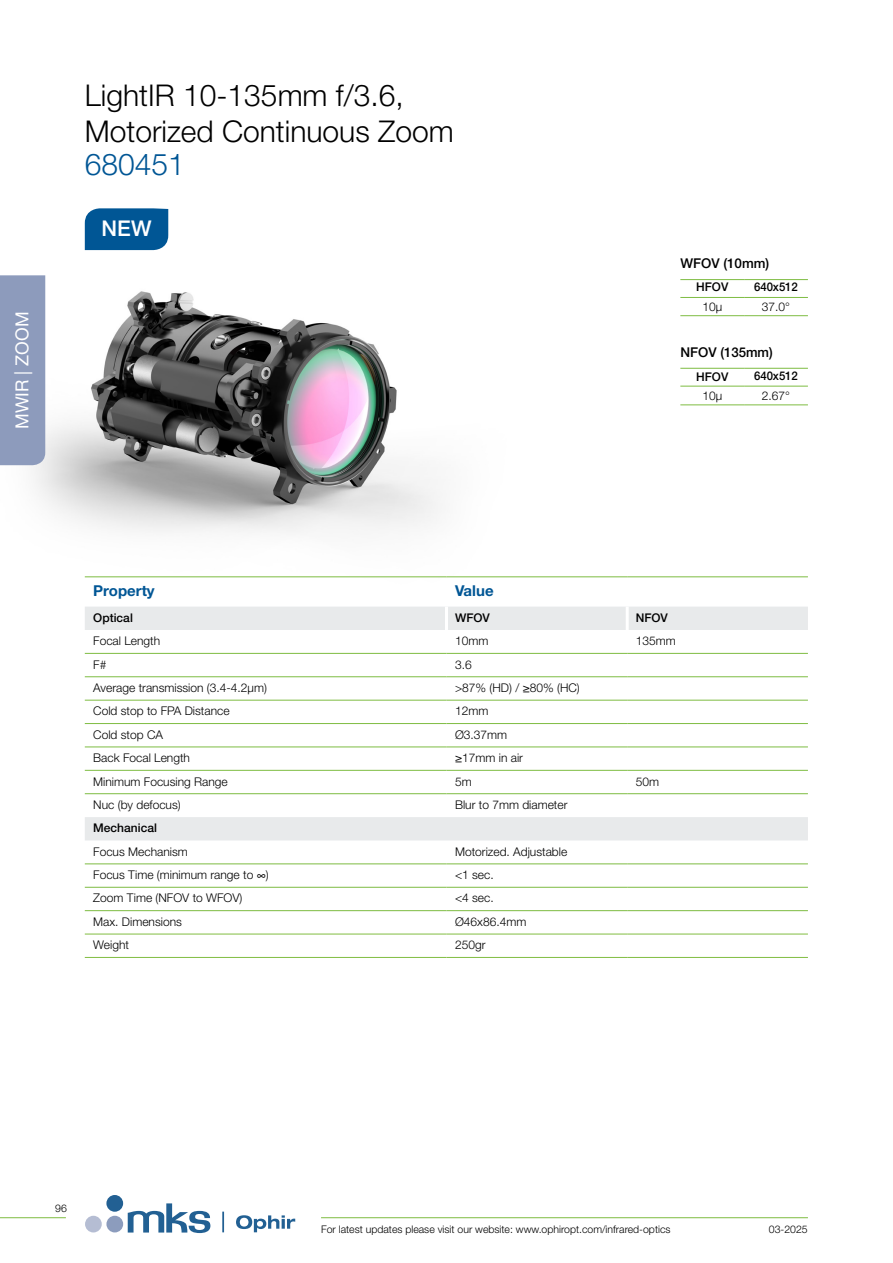
<style>
.page{position:relative;width:893px;height:1263px;background:#fff}
.page>*{position:absolute;margin:0;border:0;box-sizing:border-box;transform-origin:0 0}
.t1{font:300 30px/36px "Helvetica Neue LT Pro";color:#000}
.t2{font:300 30px "Helvetica Neue LT Std";color:#005695}
.t3{font:500 21.75px "Helvetica Neue LT Std";color:#fff}
.t4{font:18px "Helvetica Neue LT Pro";color:#fff}
.t5{font:700 15px "Helvetica Neue LT Pro";color:#005695}
.t6{font:500 13.5px "Helvetica Neue LT Pro";color:#000}
.t7{font:300 12px "Helvetica Neue LT Pro";color:#000}
.t8{font:500 12px "Helvetica Neue LT Pro";color:#000}
.t9{font:500 12px "Helvetica Neue LT Pro";color:#000;scale:.95 1}
.t10{font:300 10.5px "Helvetica Neue LT Pro";color:#000}
</style>
<div class="page">
<img style="left:0;top:235px;width:521px;height:343px">
<svg style="left:85px;top:607px;width:723px;height:233px"></svg>
<hr style="left:445px;top:607px;width:3px;height:23px;background:#fff">
<hr style="left:626px;top:607px;width:3px;height:23px;background:#fff">
<hr style="left:85px;top:576px;width:361px;height:1px;background:#7ebc42">
<hr style="left:446px;top:576px;width:181px;height:1px;background:#7ebc42">
<hr style="left:627px;top:576px;width:181px;height:1px;background:#7ebc42">
<hr style="left:85px;top:653px;width:361px;height:1px;background:#7ebc42">
<hr style="left:446px;top:653px;width:181px;height:1px;background:#7ebc42">
<hr style="left:627px;top:653px;width:181px;height:1px;background:#7ebc42">
<hr style="left:85px;top:676px;width:361px;height:1px;background:#7ebc42">
<hr style="left:446px;top:676px;width:181px;height:1px;background:#7ebc42">
<hr style="left:627px;top:676px;width:181px;height:1px;background:#7ebc42">
<hr style="left:85px;top:700px;width:361px;height:1px;background:#7ebc42">
<hr style="left:446px;top:700px;width:181px;height:1px;background:#7ebc42">
<hr style="left:627px;top:700px;width:181px;height:1px;background:#7ebc42">
<hr style="left:85px;top:723px;width:361px;height:1px;background:#7ebc42">
<hr style="left:446px;top:723px;width:181px;height:1px;background:#7ebc42">
<hr style="left:627px;top:723px;width:181px;height:1px;background:#7ebc42">
<hr style="left:85px;top:746px;width:361px;height:1px;background:#7ebc42">
<hr style="left:446px;top:746px;width:181px;height:1px;background:#7ebc42">
<hr style="left:627px;top:746px;width:181px;height:1px;background:#7ebc42">
<hr style="left:85px;top:770px;width:361px;height:1px;background:#7ebc42">
<hr style="left:446px;top:770px;width:181px;height:1px;background:#7ebc42">
<hr style="left:627px;top:770px;width:181px;height:1px;background:#7ebc42">
<hr style="left:85px;top:793px;width:361px;height:1px;background:#7ebc42">
<hr style="left:446px;top:793px;width:181px;height:1px;background:#7ebc42">
<hr style="left:627px;top:793px;width:181px;height:1px;background:#7ebc42">
<hr style="left:85px;top:863px;width:361px;height:1px;background:#7ebc42">
<hr style="left:446px;top:863px;width:181px;height:1px;background:#7ebc42">
<hr style="left:627px;top:863px;width:181px;height:1px;background:#7ebc42">
<hr style="left:85px;top:887px;width:361px;height:1px;background:#7ebc42">
<hr style="left:446px;top:887px;width:181px;height:1px;background:#7ebc42">
<hr style="left:627px;top:887px;width:181px;height:1px;background:#7ebc42">
<hr style="left:85px;top:910px;width:361px;height:1px;background:#7ebc42">
<hr style="left:446px;top:910px;width:181px;height:1px;background:#7ebc42">
<hr style="left:627px;top:910px;width:181px;height:1px;background:#7ebc42">
<hr style="left:85px;top:934px;width:361px;height:1px;background:#81bd41">
<hr style="left:446px;top:934px;width:181px;height:1px;background:#81bd41">
<hr style="left:627px;top:934px;width:181px;height:1px;background:#81bd41">
<hr style="left:85px;top:957px;width:361px;height:1px;background:#81bd41">
<hr style="left:446px;top:957px;width:181px;height:1px;background:#81bd41">
<hr style="left:627px;top:957px;width:181px;height:1px;background:#81bd41">
<div style="left:85px;top:208px;width:83px;height:42px;background:#005695"></div>
<div style="left:101px;top:221px;width:51px;height:17px;background:#005695"></div>
<hr style="left:680px;top:404px;width:64px;height:1px;background:#7ebc42">
<hr style="left:744px;top:404px;width:64px;height:1px;background:#7ebc42">
<hr style="left:680px;top:386px;width:64px;height:1px;background:#7ebc42">
<hr style="left:744px;top:386px;width:64px;height:1px;background:#7ebc42">
<hr style="left:680px;top:368px;width:64px;height:1px;background:#7ebc42">
<hr style="left:744px;top:368px;width:64px;height:1px;background:#7ebc42">
<hr style="left:680px;top:315px;width:64px;height:1px;background:#7ebc42">
<hr style="left:744px;top:315px;width:64px;height:1px;background:#7ebc42">
<hr style="left:680px;top:279px;width:64px;height:1px;background:#7ebc42">
<hr style="left:744px;top:279px;width:64px;height:1px;background:#7ebc42">
<hr style="left:680px;top:297px;width:64px;height:1px;background:#7ebc42">
<hr style="left:744px;top:297px;width:64px;height:1px;background:#7ebc42">
<div style="left:0;top:275px;width:45px;height:190px;background:#8d9bbc"></div>
<hr style="left:0;top:1217px;width:66px;height:1px;background:#7ebc42">
<hr style="left:321px;top:1217px;width:487px;height:1px;background:#7ebc42">
<svg style="left:236px;top:1215px;width:59px;height:17px"></svg>
<div style="left:106px;top:1195px;width:17px;height:17px;background:#226093;border-radius:50%"></div>
<div style="left:106px;top:1216px;width:17px;height:16px;background:#8c9cbd;border-radius:50%"></div>
<div style="left:85px;top:1216px;width:17px;height:16px;background:#b5bdd3;border-radius:50%"></div>
<svg style="left:128px;top:1203px;width:82px;height:30px"></svg>
<hr style="left:222px;top:1211px;width:2px;height:21px;background:#226093">
<h3 class="t4" style="left:11px;top:429px;width:119px;rotate:-90deg">MWIR | ZOOM</h3>
<h1 class="t1" style="left:85px;top:77px;width:370px">LightIR 10-135mm f/3.6,<br>Motorized Continuous Zoom</h1>
<h1 class="t2" style="left:85px;top:146px;width:102px">680451</h1>
<h2 class="t3" style="left:101px;top:216px;width:52px">NEW</h2>
<p class="t6" style="left:680px;top:255px;width:91px">WFOV (10mm)</p>
<p class="t8" style="left:696px;top:280px;width:34px">HFOV</p>
<p class="t9" style="left:754px;top:280px;width:47px">640x512</p>
<p class="t7" style="left:702px;top:299px;width:21px">10μ</p>
<p class="t7" style="left:762px;top:299px;width:30px">37.0°</p>
<p class="t6" style="left:680px;top:344px;width:94px">NFOV (135mm)</p>
<p class="t8" style="left:696px;top:369px;width:34px">HFOV</p>
<p class="t9" style="left:754px;top:368px;width:47px">640x512</p>
<p class="t7" style="left:702px;top:388px;width:21px">10μ</p>
<p class="t7" style="left:762px;top:388px;width:30px">2.67°</p>
<p class="t5" style="left:93px;top:581px;width:63px">Property</p>
<p class="t5" style="left:455px;top:581px;width:40px">Value</p>
<p class="t8" style="left:93px;top:610px;width:41px">Optical</p>
<p class="t8" style="left:455px;top:610px;width:36px">WFOV</p>
<p class="t8" style="left:636px;top:610px;width:34px">NFOV</p>
<p class="t7" style="left:93px;top:633px;width:68px">Focal Length</p>
<p class="t7" style="left:455px;top:633px;width:35px">10mm</p>
<p class="t7" style="left:636px;top:633px;width:42px">135mm</p>
<p class="t7" style="left:93px;top:657px;width:15px">F#</p>
<p class="t7" style="left:455px;top:657px;width:18px">3.6</p>
<p class="t7" style="left:93px;top:680px;width:175px">Average transmission (3.4-4.2μm)</p>
<p class="t7" style="left:455px;top:680px;width:126px">&gt;87% (HD) / ≥80% (HC)</p>
<p class="t7" style="left:93px;top:704px;width:138px">Cold stop to FPA Distance</p>
<p class="t7" style="left:455px;top:704px;width:35px">12mm</p>
<p class="t7" style="left:93px;top:727px;width:71px">Cold stop CA</p>
<p class="t7" style="left:455px;top:727px;width:54px">Ø3.37mm</p>
<p class="t7" style="left:93px;top:750px;width:98px">Back Focal Length</p>
<p class="t7" style="left:455px;top:750px;width:70px">≥17mm in air</p>
<p class="t7" style="left:93px;top:774px;width:136px">Minimum Focusing Range</p>
<p class="t7" style="left:455px;top:774px;width:18px">5m</p>
<p class="t7" style="left:636px;top:774px;width:25px">50m</p>
<p class="t7" style="left:93px;top:797px;width:89px">Nuc (by defocus)</p>
<p class="t7" style="left:455px;top:797px;width:114px">Blur to 7mm diameter</p>
<p class="t8" style="left:93px;top:821px;width:65px">Mechanical</p>
<p class="t7" style="left:93px;top:844px;width:96px">Focus Mechanism</p>
<p class="t7" style="left:455px;top:844px;width:114px">Motorized. Adjustable</p>
<p class="t7" style="left:93px;top:867px;width:177px">Focus Time (minimum range to ∞)</p>
<p class="t7" style="left:455px;top:867px;width:40px">&lt;1 sec.</p>
<p class="t7" style="left:93px;top:891px;width:151px">Zoom Time (NFOV to WFOV)</p>
<p class="t7" style="left:455px;top:891px;width:40px">&lt;4 sec.</p>
<p class="t7" style="left:93px;top:914px;width:90px">Max. Dimensions</p>
<p class="t7" style="left:455px;top:914px;width:73px">Ø46x86.4mm</p>
<p class="t7" style="left:93px;top:938px;width:37px">Weight</p>
<p class="t7" style="left:455px;top:938px;width:32px">250gr</p>
<p class="t10" style="left:55px;top:1202px;width:13px">96</p>
<p class="t10" style="left:321px;top:1222px;width:351px">For latest updates please visit our website: www.ophiropt.com/infrared-optics</p>
<p class="t10" style="left:769px;top:1222px;width:40px">03-2025</p>
</div>
